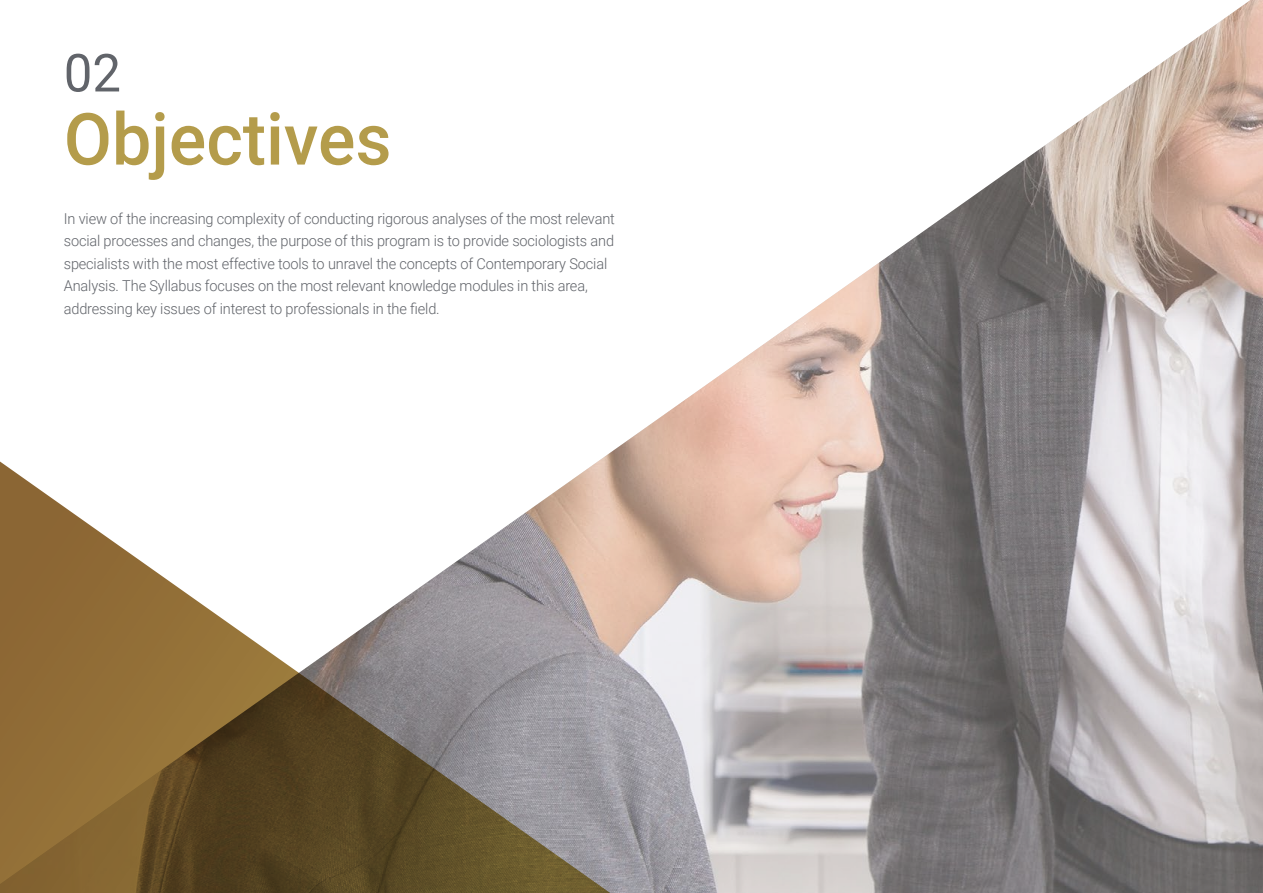
<style>
.page{position:relative;width:1263px;height:893px;background:#fff}
.page>*{position:absolute;margin:0;border:0;box-sizing:border-box;transform-origin:0 0}
.t1{font:500 72px "Roboto";color:#b49c4b}
.t2{font:52.5px "Roboto";color:#61646a}
.t3{font:300 15px/22.5px "Roboto";letter-spacing:-.01em;color:#61646a}
</style>
<div class="page">
<img style="left:620px;top:0;width:643px;height:893px">
<svg style="left:0;top:446px;width:640px;height:447px"></svg>
<h2 class="t2" style="left:64px;top:36px;width:59px">02</h2>
<h1 class="t1" style="left:64px;top:89px;width:329px">Objectives</h1>
<p class="t3" style="left:64px;top:207px;width:553px">In view of the increasing complexity of conducting rigorous analyses of the most relevant social processes and changes, the purpose of this program is to provide sociologists and specialists with the most effective tools to unravel the concepts of Contemporary Social Analysis. The Syllabus focuses on the most relevant knowledge modules in this area, addressing key issues of interest to professionals in the field.</p>
</div>
